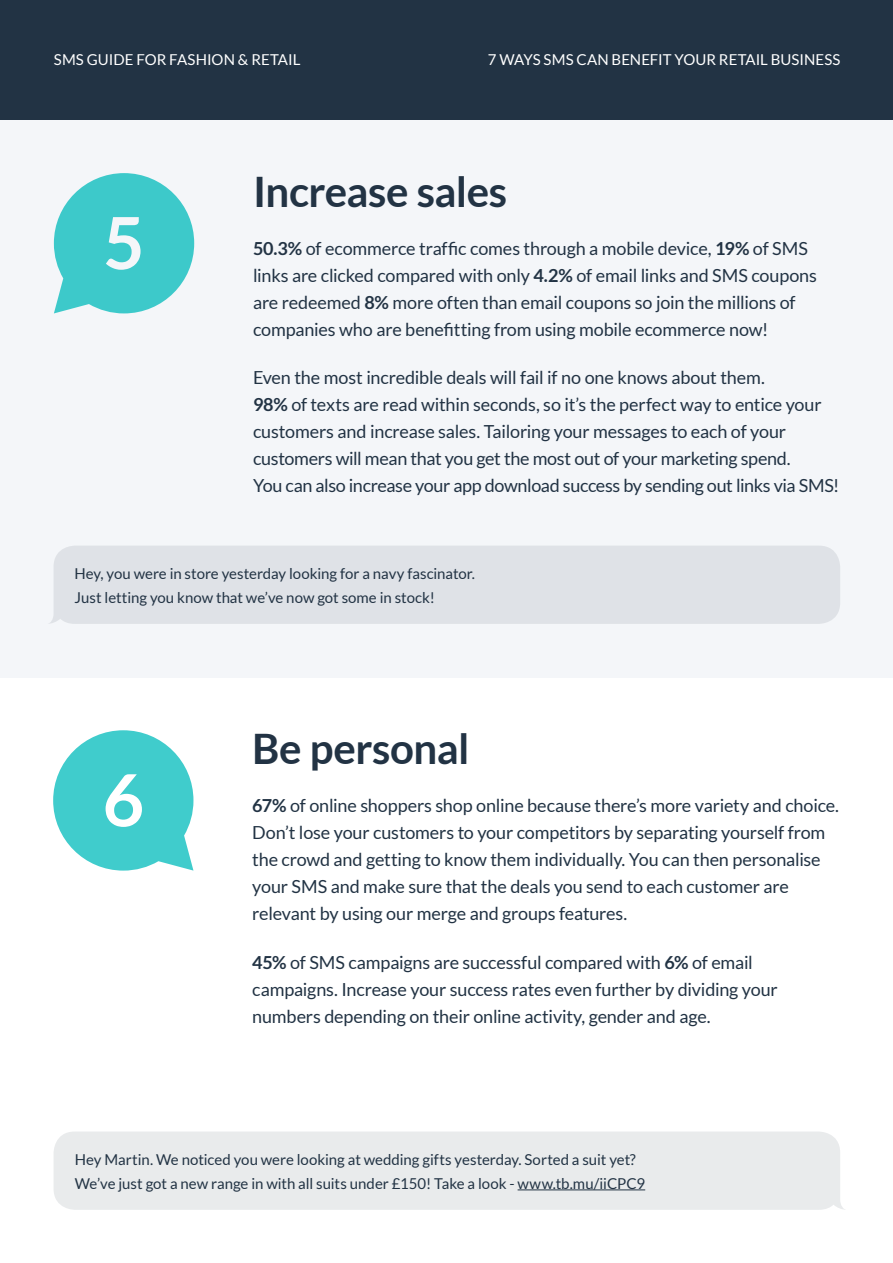
<style>
.page{position:relative;width:893px;height:1263px;background:#fff}
.page>*{position:absolute;margin:0;border:0;box-sizing:border-box;transform-origin:0 0}
.t1{font:700 72px "Lato";color:#f4f6f9}
.t2{font:700 72px "Lato";color:#fff}
.t3{font:700 42px "Lato";letter-spacing:-.01em;color:#234}
.t4{font:18px/27px "Lato";letter-spacing:-.01em;color:#234}
.t5{font:15px/24px "Lato";letter-spacing:-.005em;color:#234}
.t6{font:15px "Lato";color:#fff}
.s1{font-weight:700}
</style>
<div class="page">
<div style="left:1px;top:120px;width:892px;height:557px;background:#f4f6f9"></div>
<div style="left:1px;top:0;width:892px;height:120px;background:#234"></div>
<svg style="left:54px;top:173px;width:140px;height:140px"></svg>
<svg style="left:53px;top:730px;width:140px;height:140px"></svg>
<div style="left:49px;top:546px;width:791px;height:78px;background:#dfe2e7"></div>
<div style="left:54px;top:1131px;width:791px;height:79px;background:#e9ebec"></div>
<hr style="left:518px;top:1189px;width:127px;height:1px;background:#234">
<p class="t6" style="left:54px;top:51px;width:248px">SMS GUIDE FOR FASHION &amp; RETAIL</p>
<p class="t6" style="left:488px;top:51px;width:354px">7 WAYS SMS CAN BENEFIT YOUR RETAIL BUSINESS</p>
<h1 class="t1" style="left:103px;top:202px;width:43px">5</h1>
<h2 class="t3" style="left:253px;top:168px;width:256px">Increase sales</h2>
<p class="t4" style="left:253px;top:235px;width:565px"><span class="s1">50.3%</span> of ecommerce traffic comes through a mobile device, <span class="s1">19%</span> of SMS links are clicked compared with only <span class="s1">4.2%</span> of email links and SMS coupons are redeemed <span class="s1">8%</span> more often than email coupons so join the millions of companies who are benefitting from using mobile ecommerce now!</p>
<p class="t4" style="left:253px;top:364px;width:588px">Even the most incredible deals will fail if no one knows about them.<br><span class="s1">98%</span> of texts are read within seconds, so it’s the perfect way to entice your customers and increase sales. Tailoring your messages to each of your customers will mean that you get the most out of your marketing spend.<br>You can also increase your app download success by sending out links via SMS!</p>
<p class="t5" style="left:74px;top:561px;width:402px">Hey, you were in store yesterday looking for a navy fascinator.<br>Just letting you know that we’ve now got some in stock!</p>
<h1 class="t2" style="left:102px;top:759px;width:43px">6</h1>
<h2 class="t3" style="left:252px;top:725px;width:219px">Be personal</h2>
<p class="t4" style="left:252px;top:792px;width:588px"><span class="s1">67%</span> of online shoppers shop online because there’s more variety and choice.<br>Don’t lose your customers to your competitors by separating yourself from the crowd and getting to know them individually. You can then personalise your SMS and make sure that the deals you send to each customer are relevant by using our merge and groups features.</p>
<p class="t4" style="left:252px;top:948px;width:527px"><span class="s1">45%</span> of SMS campaigns are successful compared with <span class="s1">6%</span> of email campaigns. Increase your success rates even further by dividing your numbers depending on their online activity, gender and age.</p>
<p class="t5" style="left:75px;top:1147px;width:572px">Hey Martin. We noticed you were looking at wedding gifts yesterday. Sorted a suit yet?<br>We’ve just got a new range in with all suits under £150! Take a look - www.tb.mu/iiCPC9</p>
</div>
